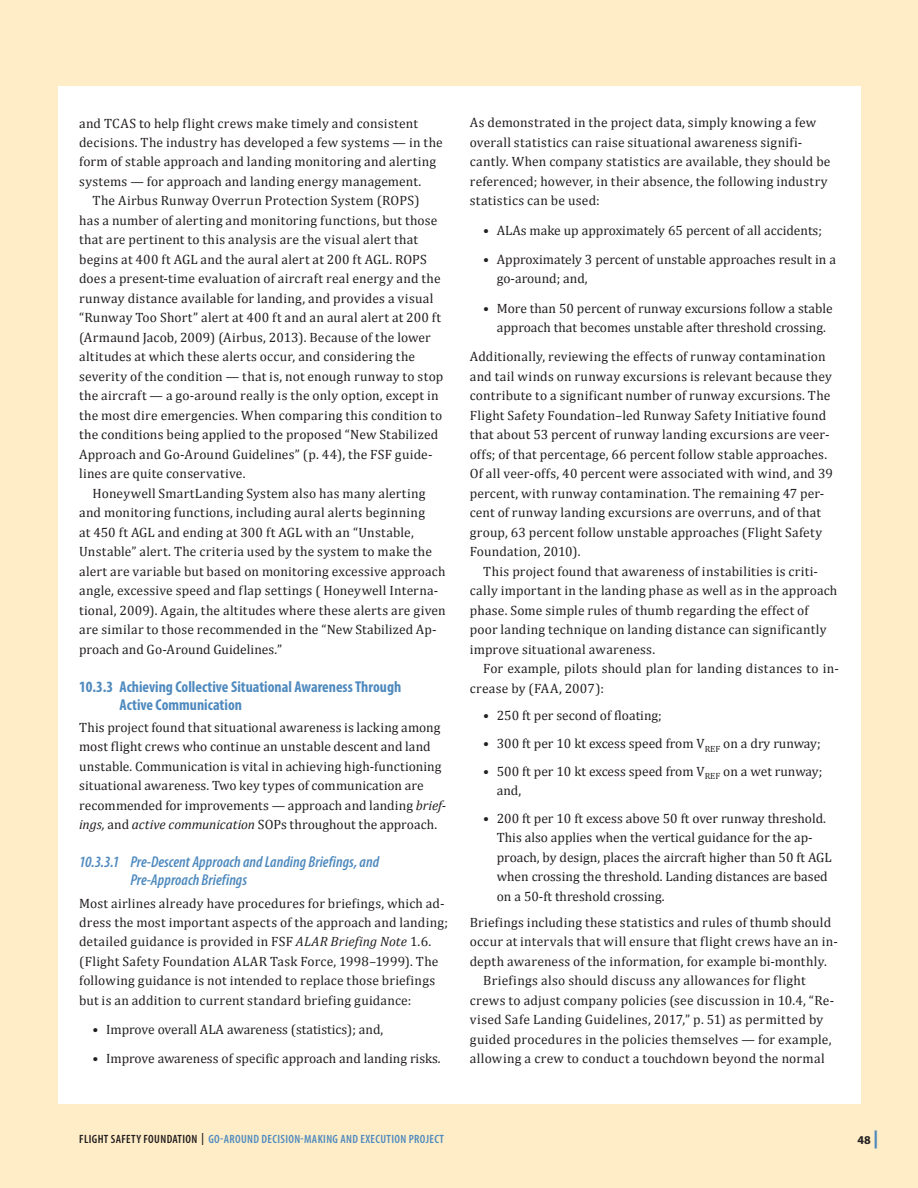
<style>
.page{position:relative;width:918px;height:1188px;background:#ffedc7}
.page>*{position:absolute;margin:0;border:0;box-sizing:border-box;transform-origin:0 0}
.t1{font:700 condensed 15.75px/18px "Myriad Pro";color:#4f8abe}
.t2{font:italic 600 condensed 15.75px/18px "Myriad Pro";letter-spacing:.005em;color:#4f8abe}
.t3{font:13.5px/19.5px "Cambria";letter-spacing:.01em;color:#231f20}
.t4{font:600 condensed 12px "Myriad Pro";letter-spacing:.03em;color:#4f8abe}
.t5{font:700 12px "Myriad Pro";color:#231f20}
.s1{font-style:italic}
.s2{color:#231f20}
.s3{font-weight:900;font-size:18px;color:#4f8abe}
</style>
<div class="page">
<div style="left:58px;top:86px;width:802px;height:1018px;background:#fff"></div>
<p class="t3" style="left:79px;top:113px;width:340px">and TCAS to help flight crews make timely and consistent</p>
<p class="t3" style="left:79px;top:133px;width:365px">decisions. The industry has developed a few systems — in the</p>
<p class="t3" style="left:79px;top:152px;width:359px">form of stable approach and landing monitoring and alerting</p>
<p class="t3" style="left:79px;top:172px;width:344px">systems — for approach and landing energy management.</p>
<p class="t3" style="left:93px;top:191px;width:329px">The Airbus Runway Overrun Protection System (ROPS)</p>
<p class="t3" style="left:79px;top:211px;width:360px">has a number of alerting and monitoring functions, but those</p>
<p class="t3" style="left:79px;top:230px;width:341px">that are pertinent to this analysis are the visual alert that</p>
<p class="t3" style="left:79px;top:250px;width:349px">begins at 400 ft AGL and the aural alert at 200 ft AGL. ROPS</p>
<p class="t3" style="left:79px;top:269px;width:363px">does a present-time evaluation of aircraft real energy and the</p>
<p class="t3" style="left:79px;top:289px;width:356px">runway distance available for landing, and provides a visual</p>
<p class="t3" style="left:79px;top:308px;width:364px">“Runway Too Short” alert at 400 ft and an aural alert at 200 ft</p>
<p class="t3" style="left:79px;top:328px;width:353px">(Armaund Jacob, 2009) (Airbus, 2013). Because of the lower</p>
<p class="t3" style="left:79px;top:347px;width:337px">altitudes at which these alerts occur, and considering the</p>
<p class="t3" style="left:79px;top:367px;width:366px">severity of the condition — that is, not enough runway to stop</p>
<p class="t3" style="left:79px;top:386px;width:361px">the aircraft — a go-around really is the only option, except in</p>
<p class="t3" style="left:79px;top:406px;width:365px">the most dire emergencies. When comparing this condition to</p>
<p class="t3" style="left:79px;top:425px;width:361px">the conditions being applied to the proposed “New Stabilized</p>
<p class="t3" style="left:79px;top:444px;width:355px">Approach and Go-Around Guidelines” (p. 44), the FSF guide-</p>
<p class="t3" style="left:79px;top:464px;width:168px">lines are quite conservative.</p>
<p class="t3" style="left:93px;top:483px;width:334px">Honeywell SmartLanding System also has many alerting</p>
<p class="t3" style="left:79px;top:503px;width:347px">and monitoring functions, including aural alerts beginning</p>
<p class="t3" style="left:79px;top:522px;width:336px">at 450 ft AGL and ending at 300 ft AGL with an “Unstable,</p>
<p class="t3" style="left:79px;top:542px;width:354px">Unstable” alert. The criteria used by the system to make the</p>
<p class="t3" style="left:79px;top:561px;width:368px">alert are variable but based on monitoring excessive approach</p>
<p class="t3" style="left:79px;top:581px;width:361px">angle, excessive speed and flap settings ( Honeywell Interna-</p>
<p class="t3" style="left:79px;top:600px;width:368px">tional, 2009). Again, the altitudes where these alerts are given</p>
<p class="t3" style="left:79px;top:620px;width:359px">are similar to those recommended in the “New Stabilized Ap-</p>
<p class="t3" style="left:79px;top:639px;width:205px">proach and Go-Around Guidelines.”</p>
<p class="t1" style="left:120px;top:677px;width:283px;text-indent:-40px">10.3.3 Achieving Collective Situational Awareness Through<br>Active Communication</p>
<p class="t3" style="left:79px;top:718px;width:368px">This project found that situational awareness is lacking among most flight crews who continue an unstable descent and land unstable. Communication is vital in achieving high-functioning situational awareness. Two key types of communication are recommended for improvements — approach and landing <span class="s1">brief&shy;ings,</span> and <span class="s1">active communication</span> SOPs throughout the approach.</p>
<p class="t2" style="left:130px;top:853px;width:250px;text-indent:-51px">10.3.3.1 Pre-Descent Approach and Landing Briefings, and<br>Pre-Approach Briefings</p>
<p class="t3" style="left:79px;top:893px;width:371px">Most airlines already have procedures for briefings, which ad&shy;dress the most important aspects of the approach and landing; detailed guidance is provided in FSF <span class="s1">ALAR Briefing Note</span> 1.6. (Flight Safety Foundation ALAR Task Force, 1998–1999). The following guidance is not intended to replace those briefings but is an addition to current standard briefing guidance:</p>
<p class="t3" style="left:93px;top:1020px;width:292px">• Improve overall ALA awareness (statistics); and,</p>
<p class="t3" style="left:93px;top:1049px;width:350px">• Improve awareness of specific approach and landing risks.</p>
<p class="t3" style="left:470px;top:113px;width:362px">As demonstrated in the project data, simply knowing a few overall statistics can raise situational awareness signifi&shy;cantly. When company statistics are available, they should be referenced; however, in their absence, the following industry statistics can be used:</p>
<p class="t3" style="left:483px;top:220px;width:340px">• ALAs make up approximately 65 percent of all accidents;</p>
<p class="t3" style="left:497px;top:250px;width:341px;text-indent:-14px">• Approximately 3 percent of unstable approaches result in a go-around; and,</p>
<p class="t3" style="left:483px;top:298px;width:351px;text-align:center">• More than 50 percent of runway excursions follow a stable approach that becomes unstable after threshold crossing.</p>
<p class="t3" style="left:470px;top:347px;width:365px">Additionally, reviewing the effects of runway contamination and tail winds on runway excursions is relevant because they contribute to a significant number of runway excursions. The Flight Safety Foundation–led Runway Safety Initiative found that about 53 percent of runway landing excursions are veer&shy;offs; of that percentage, 66 percent follow stable approaches.<br>Of all veer-offs, 40 percent were associated with wind, and 39 percent, with runway contamination. The remaining 47 per&shy;cent of runway landing excursions are overruns, and of that group, 63 percent follow unstable approaches (Flight Safety Foundation, 2010).</p>
<p class="t3" style="left:470px;top:561px;width:369px;text-indent:14px">This project found that awareness of instabilities is criti&shy;cally important in the landing phase as well as in the approach phase. Some simple rules of thumb regarding the effect of poor landing technique on landing distance can significantly improve situational awareness.</p>
<p class="t3" style="left:470px;top:659px;width:371px;text-indent:13px">For example, pilots should plan for landing distances to in&shy;crease by (FAA, 2007):</p>
<p class="t3" style="left:483px;top:706px;width:180px">• 250 ft per second of floating;</p>
<p class="t3" style="left:483px;top:734px;width:339px">• 300 ft per 10 kt excess speed from V<sub>REF</sub> on a dry runway;</p>
<p class="t3" style="left:497px;top:761px;width:327px;text-indent:-14px">• 500 ft per 10 kt excess speed from V<sub>REF</sub> on a wet runway; and,</p>
<p class="t3" style="left:497px;top:808px;width:336px;text-indent:-14px">• 200 ft per 10 ft excess above 50 ft over runway threshold.<br>This also applies when the vertical guidance for the ap&shy;proach, by design, places the aircraft higher than 50 ft AGL when crossing the threshold. Landing distances are based on a 50-ft threshold crossing.</p>
<p class="t3" style="left:470px;top:913px;width:363px">Briefings including these statistics and rules of thumb should</p>
<p class="t3" style="left:470px;top:932px;width:370px">occur at intervals that will ensure that flight crews have an in-</p>
<p class="t3" style="left:470px;top:952px;width:359px">depth awareness of the information, for example bi-monthly.</p>
<p class="t3" style="left:483px;top:971px;width:324px">Briefings also should discuss any allowances for flight</p>
<p class="t3" style="left:470px;top:991px;width:366px">crews to adjust company policies (see discussion in 10.4, “Re-</p>
<p class="t3" style="left:470px;top:1010px;width:355px">vised Safe Landing Guidelines, 2017,” p. 51) as permitted by</p>
<p class="t3" style="left:470px;top:1030px;width:363px">guided procedures in the policies themselves — for example,</p>
<p class="t3" style="left:470px;top:1049px;width:357px">allowing a crew to conduct a touchdown beyond the normal</p>
<p class="t4" style="left:79px;top:1132px;width:366px"><span class="s2">FLIGHT SAFETY FOUNDATION |</span> GO-AROUND DECISION-MAKING AND EXECUTION PROJECT</p>
<p class="t5" style="left:858px;top:1132px;width:23px">48<span class="s3">|</span></p>
</div>
